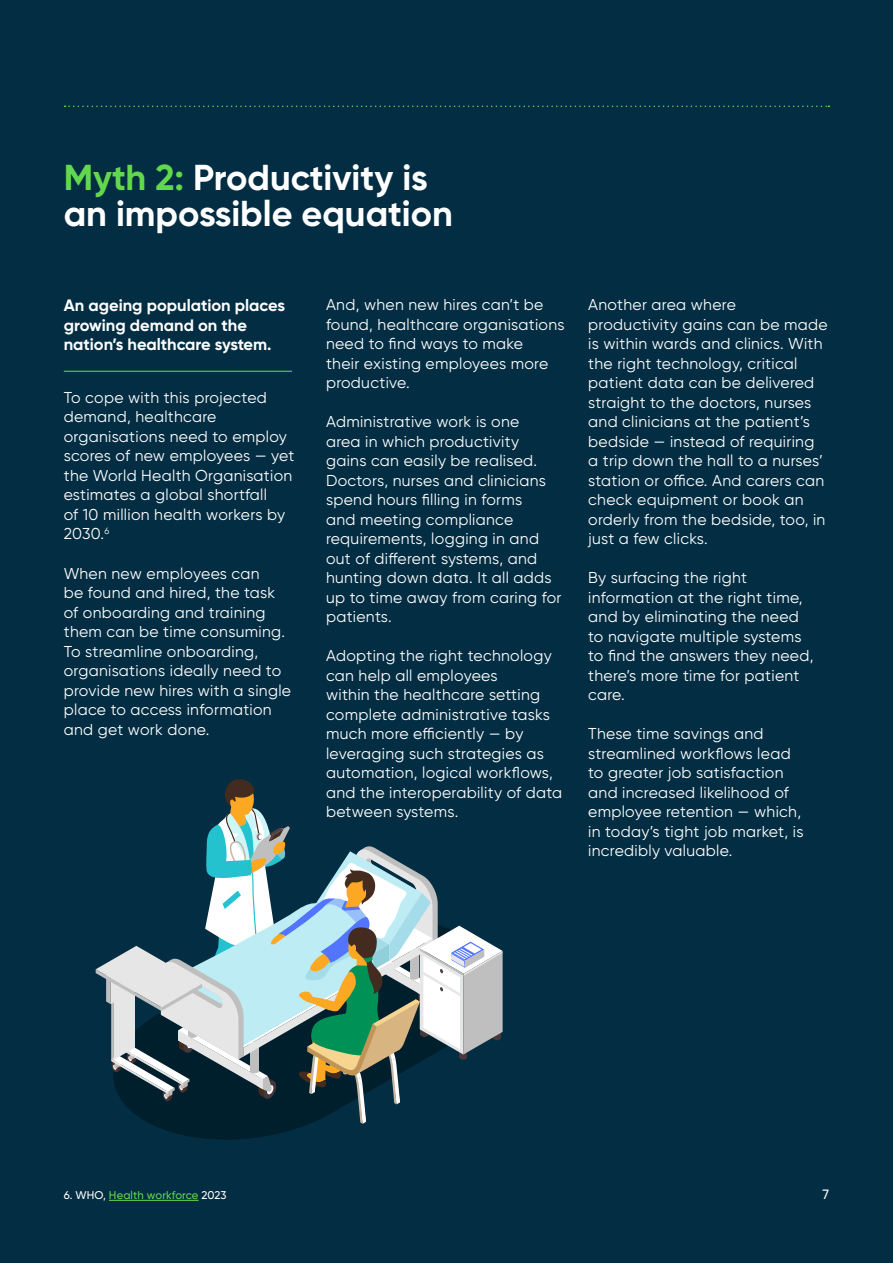
<style>
.page{position:relative;width:893px;height:1263px;background:#032d42}
.page>*{position:absolute;margin:0;border:0;box-sizing:border-box;transform-origin:0 0}
.t1{font:700 36px/36px "Gilroy";color:#fff}
.t2{font:700 16.5px/19.8px "Gilroy";color:#fff}
.t3{font:15.75px/19.5px "Gilroy";letter-spacing:.02em;color:#fff}
.t4{font:500 13.5px "Gilroy";color:#fff}
.t5{font:500 11.25px "Gilroy";letter-spacing:.01em;color:#62d84e}
.s1{color:#62d84e}
.s2{color:#fff}
</style>
<div class="page">
<svg style="left:152px;top:1124px;width:156px;height:16px;fill:#001f2c"></svg>
<hr style="left:64px;top:371px;width:228px;height:1px;background:#62d84e">
<svg style="left:65px;top:106px;width:764px;height:1px"></svg>
<svg style="left:96px;top:779px;width:407px;height:345px"></svg>
<hr style="left:109px;top:1200px;width:90px;height:1px;background:#62d84e">
<h1 class="t1" style="left:64px;top:160px;width:391px"><span class="s1">Myth 2:</span> Productivity is an impossible equation</h1>
<p class="t2" style="left:64px;top:295px;width:223px">An ageing population places growing demand on the nation’s healthcare system.</p>
<p class="t3" style="left:64px;top:388px;width:232px">To cope with this projected demand, healthcare organisations need to employ scores of new employees — yet the World Health Organisation estimates a global shortfall<br>of 10 million health workers by<br>2030.<sup>6</sup></p>
<p class="t3" style="left:64px;top:563px;width:229px">When new employees can<br>be found and hired, the task of onboarding and training them can be time consuming.<br>To streamline onboarding, organisations ideally need to provide new hires with a single place to access information and get work done.</p>
<p class="t3" style="left:326px;top:295px;width:240px">And, when new hires can’t be found, healthcare organisations need to find ways to make<br>their existing employees more productive.</p>
<p class="t3" style="left:326px;top:412px;width:237px">Administrative work is one<br>area in which productivity gains can easily be realised.<br>Doctors, nurses and clinicians spend hours filling in forms<br>and meeting compliance requirements, logging in and out of different systems, and hunting down data. It all adds up to time away from caring for patients.</p>
<p class="t3" style="left:326px;top:646px;width:238px">Adopting the right technology can help all employees<br>within the healthcare setting complete administrative tasks much more efficiently — by leveraging such strategies as automation, logical workflows, and the interoperability of data between systems.</p>
<p class="t3" style="left:588px;top:295px;width:241px">Another area where productivity gains can be made is within wards and clinics. With the right technology, critical patient data can be delivered straight to the doctors, nurses and clinicians at the patient’s bedside — instead of requiring a trip down the hall to a nurses’ station or office. And carers can check equipment or book an orderly from the bedside, too, in just a few clicks.</p>
<p class="t3" style="left:588px;top:568px;width:227px">By surfacing the right information at the right time, and by eliminating the need to navigate multiple systems to find the answers they need, there’s more time for patient care.</p>
<p class="t3" style="left:588px;top:724px;width:217px">These time savings and streamlined workflows lead to greater job satisfaction and increased likelihood of employee retention — which, in today’s tight job market, is incredibly valuable.</p>
<p class="t5" style="left:64px;top:1188px;width:164px"><span class="s2">6. WHO,</span> Health workforce <span class="s2">2023</span></p>
<p class="t4" style="left:823px;top:1186px;width:8px">7</p>
</div>
